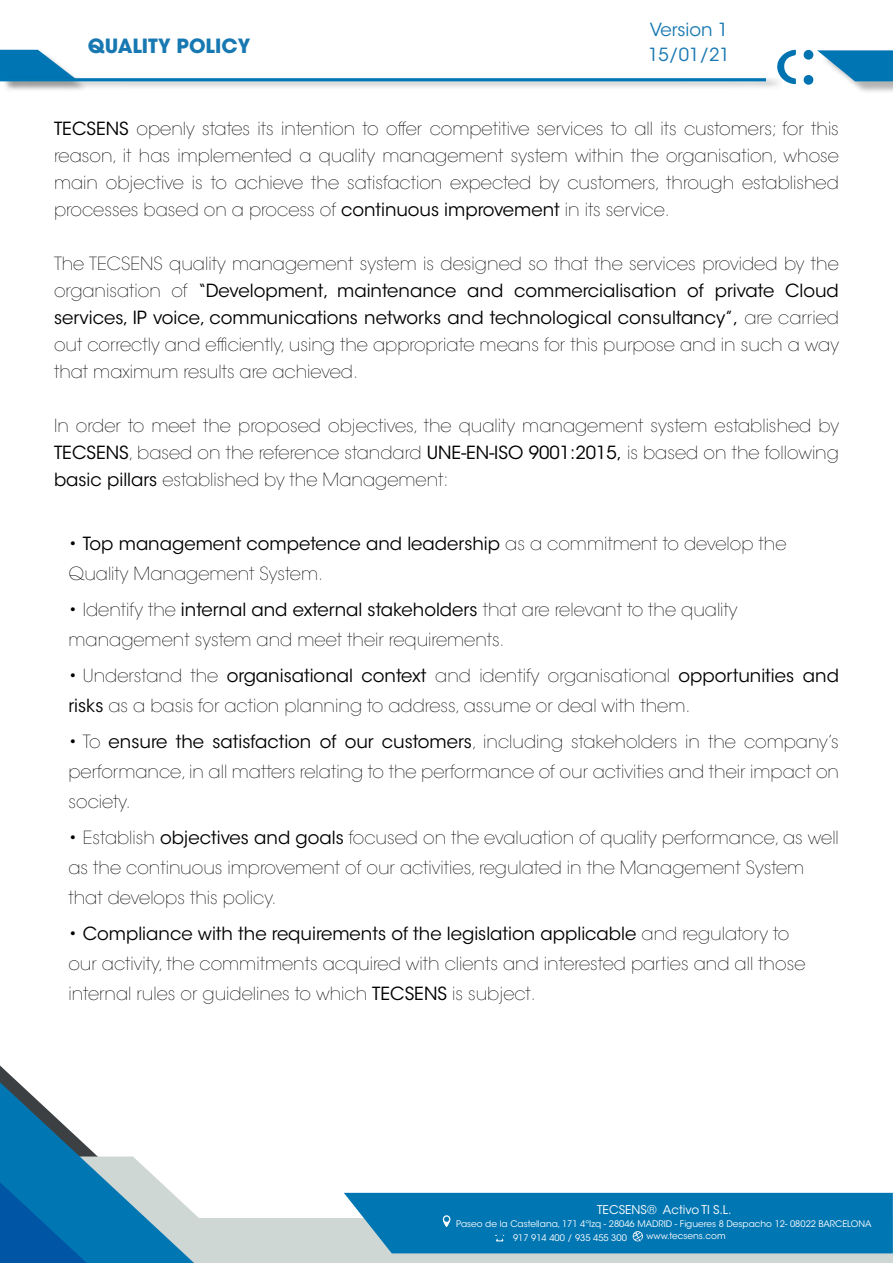
<style>
.page{position:relative;width:893px;height:1263px;background:#fff}
.page>*{position:absolute;margin:0;border:0;box-sizing:border-box;transform-origin:0 0}
.t1{font:700 19.5px "ITC Avant Garde Std";color:#1878b2}
.t2{font:200 18px/27px "ITC Avant Garde Std";color:#000}
.t3{font:18px/25.5px "ITC Avant Garde Std";color:#1878b2}
.t4{font:12px "ITC Avant Garde Std";color:#fff}
.t5{font:9px/14px "ITC Avant Garde Std";color:#fff}
.s1{font-weight:400}
</style>
<div class="page">
<div style="left:804px;top:75px;width:9px;height:10px;background:#0073b0;border-radius:50%"></div>
<svg style="left:777px;top:50px;width:19px;height:34px"></svg>
<div style="left:804px;top:50px;width:9px;height:10px;background:#0073b0;border-radius:50%"></div>
<svg style="left:0;top:50px;width:72px;height:28px"></svg>
<div style="left:4px;top:75px;width:778px;height:15px;background:#000;opacity:.3"></div>
<hr style="left:0;top:78px;width:766px;height:3px;background:#0076b3">
<div style="left:820px;top:52px;width:73px;height:43px;background:#000;opacity:.3"></div>
<svg style="left:817px;top:50px;width:76px;height:31px"></svg>
<div style="left:0;top:1219px;width:893px;height:44px;background:#cfd7d4"></div>
<svg style="left:0;top:1065px;width:267px;height:198px"></svg>
<div style="left:344px;top:1192px;width:549px;height:61px;background:#0076b3"></div>
<p class="t1" style="left:88px;top:33px;width:164px">QUALITY POLICY</p>
<p class="t3" style="left:648px;top:17px;width:83px">Version 1<br>15/01/21</p>
<p class="t2" style="left:54px;top:116px;width:786px;text-align:justify"><span class="s1">TECSENS</span> openly states its intention to offer competitive services to all its customers; for this reason, it has implemented a quality management system within the organisation, whose main objective is to achieve the satisfaction expected by customers, through established processes based on a process of <span class="s1">continuous improvement</span> in its service.</p>
<p class="t2" style="left:54px;top:251px;width:786px;text-align:justify">The TECSENS quality management system is designed so that the services provided by the organisation of <span class="s1">“Development, maintenance and commercialisation of private Cloud services, IP voice, communications networks and technological consultancy”,</span> are carried out correctly and efficiently, using the appropriate means for this purpose and in such a way that maximum results are achieved.</p>
<p class="t2" style="left:54px;top:413px;width:786px;text-align:justify">In order to meet the proposed objectives, the quality management system established by <span class="s1">TECSENS</span>, based on the reference standard <span class="s1">UNE-EN-ISO 9001:2015,</span> is based on the following <span class="s1">basic pillars</span> established by the Management:</p>
<p class="t2" style="left:68px;top:529px;width:720px;line-height:30px"><span class="s1">• Top management competence and leadership</span> as a commitment to develop the<br>Quality Management System.</p>
<p class="t2" style="left:68px;top:595px;width:671px;line-height:30px"><span class="s1">•</span> Identify the <span class="s1">internal and external stakeholders</span> that are relevant to the quality management system and meet their requirements.</p>
<p class="t2" style="left:68px;top:661px;width:772px;line-height:30px"><span class="s1">•</span> Understand the <span class="s1">organisational context</span> and identify organisational <span class="s1">opportunities and risks</span> as a basis for action planning to address, assume or deal with them.</p>
<p class="t2" style="left:68px;top:727px;width:772px;line-height:30px;text-align:justify"><span class="s1">•</span> To <span class="s1">ensure the satisfaction of our customers</span>, including stakeholders in the company’s performance, in all matters relating to the performance of our activities and their impact on society.</p>
<p class="t2" style="left:68px;top:823px;width:772px;line-height:30px"><span class="s1">•</span> Establish <span class="s1">objectives and goals</span> focused on the evaluation of quality performance, as well as the continuous improvement of our activities, regulated in the Management System that develops this policy.</p>
<p class="t2" style="left:68px;top:919px;width:738px;line-height:30px"><span class="s1">• Compliance with the requirements of the legislation applicable</span> and regulatory to our activity, the commitments acquired with clients and interested parties and all those internal rules or guidelines to which <span class="s1">TECSENS</span> is subject.</p>
<p class="t4" style="left:597px;top:1203px;width:136px">TECSENS® Activo TI S.L.</p>
<p class="t5" style="left:513px;top:1217px;width:360px;text-indent:-57px">Paseo de la Castellana, 171 4ºIzq - 28046 MADRID - Figueres 8 Despacho 12- 08022 BARCELONA<br>917 914 400 / 935 455 300</p>
<p class="t5" style="left:646px;top:1229px;width:81px">www.tecsens.com</p>
</div>
